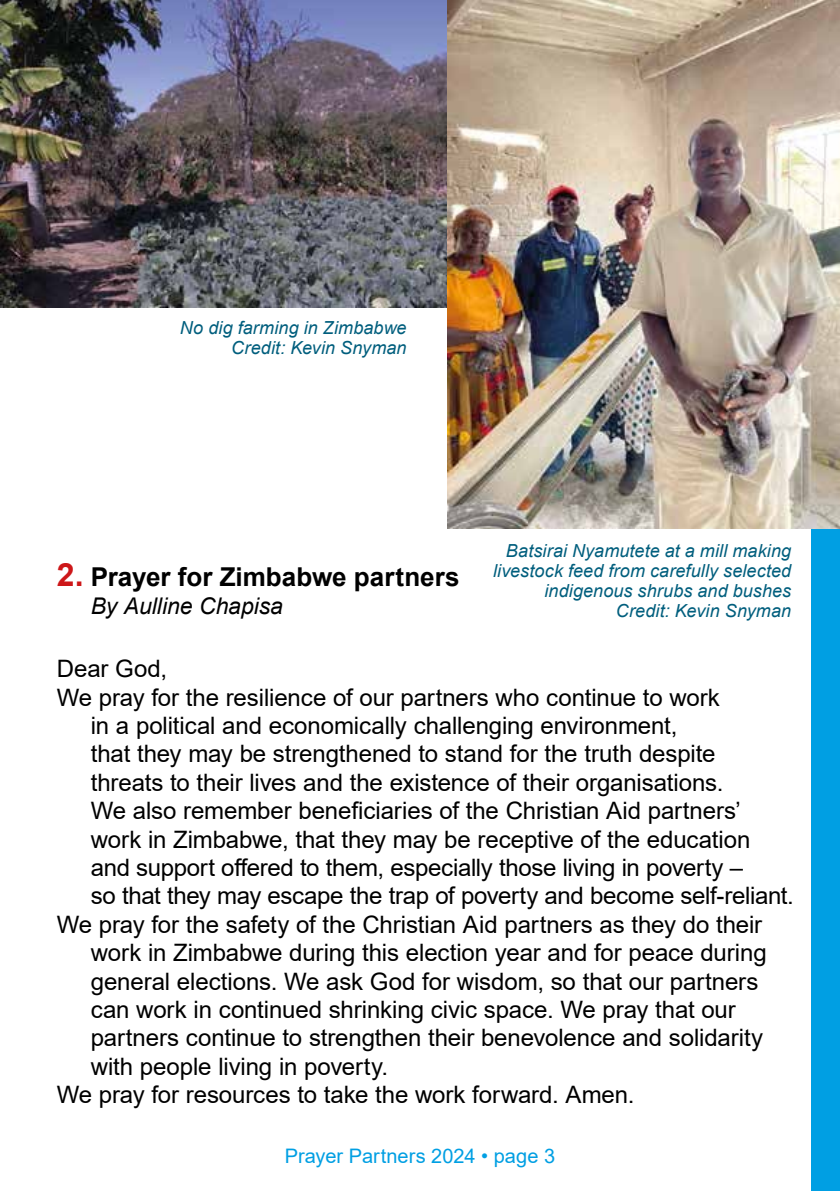
<style>
.page{position:relative;width:840px;height:1191px;background:#fff}
.page>*{position:absolute;margin:0;border:0;box-sizing:border-box;transform-origin:0 0}
.t1{font:700 26px "Arial";color:#000}
.t2{font:24px "Arial";letter-spacing:-.005em;color:#000}
.t3{font:italic 23px "Arial";color:#000}
.t4{font:20px "Arial";letter-spacing:.005em;color:#009fe3}
.t5{font:italic 18px/20px "Arial";letter-spacing:.005em;color:#005e7d;text-align:right}
.s1{font-size:32px;color:#cd1719}
</style>
<div class="page">
<div style="left:811px;top:0;width:28px;height:1191px;background:#009fe3"></div>
<img style="left:0;top:0;width:447px;height:308px">
<img style="left:447px;top:0;width:392px;height:528px">
<p class="t5" style="left:180px;top:317px;width:228px">No dig farming in Zimbabwe<br>Credit: Kevin Snyman</p>
<p class="t1" style="left:57px;top:558px;width:404px"><span class="s1">2.</span> Prayer for Zimbabwe partners</p>
<p class="t3" style="left:91px;top:591px;width:193px">By Aulline Chapisa</p>
<p class="t5" style="left:493px;top:541px;width:299px">Batsirai Nyamutete at a mill making livestock feed from carefully selected indigenous shrubs and bushes<br>Credit: Kevin Snyman</p>
<p class="t2" style="left:57px;top:652px;width:112px">Dear God,</p>
<p class="t2" style="left:57px;top:680px;width:664px">We pray for the resilience of our partners who continue to work</p>
<p class="t2" style="left:91px;top:709px;width:588px">in a political and economically challenging environment,</p>
<p class="t2" style="left:91px;top:737px;width:626px">that they may be strengthened to stand for the truth despite</p>
<p class="t2" style="left:91px;top:766px;width:634px">threats to their lives and the existence of their organisations.</p>
<p class="t2" style="left:91px;top:794px;width:651px">We also remember beneficiaries of the Christian Aid partners’</p>
<p class="t2" style="left:91px;top:822px;width:660px">work in Zimbabwe, that they may be receptive of the education</p>
<p class="t2" style="left:91px;top:851px;width:653px">and support offered to them, especially those living in poverty –</p>
<p class="t2" style="left:91px;top:879px;width:704px">so that they may escape the trap of poverty and become self-reliant.</p>
<p class="t2" style="left:57px;top:908px;width:706px">We pray for the safety of the Christian Aid partners as they do their</p>
<p class="t2" style="left:91px;top:936px;width:677px">work in Zimbabwe during this election year and for peace during</p>
<p class="t2" style="left:91px;top:964px;width:668px">general elections. We ask God for wisdom, so that our partners</p>
<p class="t2" style="left:91px;top:993px;width:646px">can work in continued shrinking civic space. We pray that our</p>
<p class="t2" style="left:91px;top:1021px;width:673px">partners continue to strengthen their benevolence and solidarity</p>
<p class="t2" style="left:91px;top:1049px;width:299px">with people living in poverty.</p>
<p class="t2" style="left:57px;top:1078px;width:579px">We pray for resources to take the work forward. Amen.</p>
<p class="t4" style="left:284px;top:1142px;width:272px">Prayer Partners 2024 • page 3</p>
</div>
